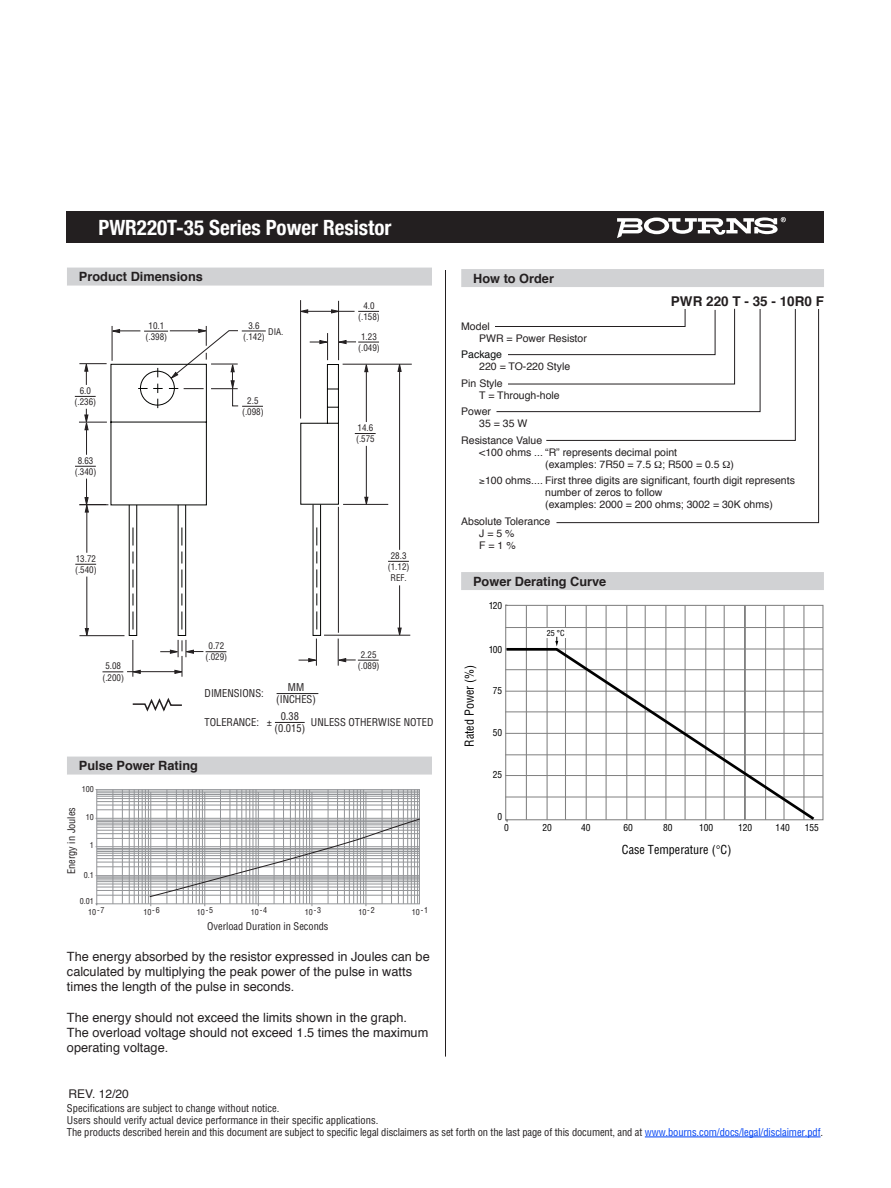
<style>
.page{position:relative;width:891px;height:1188px;background:#fff}
.page>*{position:absolute;margin:0;border:0;box-sizing:border-box;transform-origin:0 0}
.t1{font:700 condensed 21px "Helvetica Neue";color:#fff}
.t2{font:700 13.5px "Helvetica";color:#231f20}
.t3{font:12.75px/15.3px "Helvetica";color:#231f20}
.t4{font:700 12.75px "Helvetica";color:#231f20}
.t5{font:condensed 12.15px "Helvetica";color:#000}
.t6{font:12px "Helvetica";color:#231f20}
.t7{font:condensed 10.5px/12px "Helvetica";color:#231f20;text-align:center}
.t8{font:10.5px/12px "Helvetica";color:#231f20}
.t9{font:10.5px "Helvetica";color:#080b0b}
.t10{font:condensed 10.35px "Helvetica";color:#231f20}
.t11{font:condensed 9.45px "Helvetica";color:#000}
.t12{font:condensed 9px/11.2px "Helvetica";color:#231f20;text-align:center}
.t13{font:condensed 8.1px/10.1px "Helvetica";color:#231f20}
.t14{font:condensed 8.1px "Helvetica";color:#000}
.s1{color:#0042f4}
</style>
<div class="page">
<hr style="left:338px;top:301px;width:1px;height:59px;background:#231f20">
<svg style="left:358px;top:311px;width:21px;height:1px"></svg>
<hr style="left:300px;top:300px;width:1px;height:119px;background:#231f20">
<svg style="left:331px;top:309px;width:9px;height:4px"></svg>
<hr style="left:306px;top:311px;width:49px;height:1px;background:#231f20">
<hr style="left:343px;top:364px;width:69px;height:1px;background:#231f20">
<hr style="left:343px;top:504px;width:45px;height:1px;background:#231f20">
<hr style="left:324px;top:635px;width:86px;height:1px;background:#231f20">
<svg style="left:398px;top:363px;width:4px;height:9px"></svg>
<hr style="left:399px;top:585px;width:1px;height:45px;background:#231f20">
<svg style="left:398px;top:628px;width:4px;height:8px"></svg>
<hr style="left:399px;top:369px;width:1px;height:181px;background:#231f20">
<svg style="left:388px;top:561px;width:21px;height:1px"></svg>
<div style="left:67px;top:212px;width:757px;height:31px;background:#231f20"></div>
<div style="left:67px;top:757px;width:365px;height:18px;background:#d1d2d4"></div>
<svg style="left:95px;top:789px;width:325px;height:117px"></svg>
<div style="left:67px;top:268px;width:365px;height:18px;background:#d1d2d4"></div>
<svg style="left:300px;top:309px;width:8px;height:4px"></svg>
<svg style="left:75px;top:326px;width:304px;height:351px"></svg>
<svg style="left:132px;top:698px;width:50px;height:14px"></svg>
<svg style="left:617px;top:217px;width:169px;height:21px"></svg>
<div style="left:461px;top:269px;width:363px;height:18px;background:#d1d2d4"></div>
<svg style="left:556px;top:309px;width:263px;height:214px"></svg>
<svg style="left:495px;top:308px;width:301px;height:133px"></svg>
<hr style="left:277px;top:693px;width:41px;height:1px;background:#231f20">
<hr style="left:275px;top:722px;width:30px;height:1px;background:#231f20">
<hr style="left:445px;top:270px;width:1px;height:787px;background:#231f20">
<hr style="left:645px;top:1137px;width:176px;height:1px;background:#0042f4">
<div style="left:461px;top:572px;width:363px;height:18px;background:#d1d2d4"></div>
<svg style="left:505px;top:604px;width:319px;height:217px"></svg>
<hr style="left:505px;top:649px;width:318px;height:1px;background:#808080">
<hr style="left:526px;top:605px;width:1px;height:215px;background:#808080">
<hr style="left:505px;top:627px;width:318px;height:1px;background:#808080">
<hr style="left:505px;top:691px;width:318px;height:1px;background:#808080">
<hr style="left:505px;top:669px;width:318px;height:1px;background:#808080">
<hr style="left:505px;top:754px;width:318px;height:1px;background:#808080">
<hr style="left:505px;top:733px;width:318px;height:1px;background:#808080">
<hr style="left:505px;top:797px;width:318px;height:1px;background:#808080">
<hr style="left:505px;top:775px;width:318px;height:1px;background:#808080">
<hr style="left:505px;top:712px;width:318px;height:1px;background:#808080">
<hr style="left:547px;top:605px;width:1px;height:215px;background:#808080">
<hr style="left:565px;top:605px;width:1px;height:215px;background:#808080">
<hr style="left:586px;top:605px;width:1px;height:215px;background:#808080">
<hr style="left:606px;top:605px;width:1px;height:215px;background:#808080">
<hr style="left:626px;top:605px;width:1px;height:215px;background:#808080">
<hr style="left:645px;top:605px;width:1px;height:215px;background:#808080">
<hr style="left:665px;top:605px;width:1px;height:215px;background:#808080">
<hr style="left:685px;top:605px;width:1px;height:215px;background:#808080">
<hr style="left:705px;top:605px;width:1px;height:215px;background:#808080">
<hr style="left:724px;top:605px;width:1px;height:215px;background:#808080">
<hr style="left:765px;top:605px;width:1px;height:215px;background:#808080">
<hr style="left:783px;top:605px;width:2px;height:215px;background:#808080">
<hr style="left:744px;top:605px;width:1px;height:215px;background:#808080">
<hr style="left:803px;top:605px;width:1px;height:215px;background:#808080">
<svg style="left:505px;top:647px;width:312px;height:176px"></svg>
<div style="left:546px;top:628px;width:20px;height:9px;background:#fff"></div>
<svg style="left:555px;top:637px;width:3px;height:9px"></svg>
<svg style="left:655px;top:460px;width:7px;height:8px"></svg>
<svg style="left:723px;top:460px;width:7px;height:8px"></svg>
<h1 class="t1" style="left:98px;top:210px;width:295px">PWR220T-35 Series Power Resistor</h1>
<p class="t4" style="left:79px;top:266px;width:125px">Product Dimensions</p>
<p class="t12" style="left:75px;top:385px;width:23px">6.0 (.236)</p>
<p class="t12" style="left:75px;top:455px;width:23px">8.63 (.340)</p>
<p class="t12" style="left:75px;top:553px;width:23px;text-align:left">13.72 (.540)</p>
<p class="t12" style="left:146px;top:320px;width:23px">10.1 (.398)</p>
<p class="t12" style="left:243px;top:320px;width:23px">3.6 (.142)</p>
<p class="t12" style="left:268px;top:326px;width:17px">DIA.</p>
<p class="t12" style="left:242px;top:395px;width:23px">2.5 (.098)</p>
<p class="t12" style="left:359px;top:299px;width:23px">4.0 (.158)</p>
<p class="t12" style="left:359px;top:330px;width:23px">1.23 (.049)</p>
<p class="t12" style="left:357px;top:421px;width:20px;text-align:left">14.6 (.575</p>
<p class="t12" style="left:389px;top:549px;width:23px">28.3 (1.12)<br>REF.</p>
<p class="t12" style="left:102px;top:660px;width:23px">5.08 (.200)</p>
<p class="t12" style="left:206px;top:640px;width:23px">0.72 (.029)</p>
<p class="t12" style="left:358px;top:648px;width:23px">2.25 (.089)</p>
<p class="t7" style="left:205px;top:687px;width:61px">DIMENSIONS:</p>
<p class="t7" style="left:276px;top:680px;width:41px;line-height:12.6px">MM (INCHES)</p>
<p class="t7" style="left:204px;top:716px;width:69px">TOLERANCE: ±</p>
<p class="t7" style="left:281px;top:710px;width:20px">0.38</p>
<p class="t7" style="left:311px;top:716px;width:124px">UNLESS OTHERWISE NOTED</p>
<p class="t7" style="left:275px;top:722px;width:32px">(0.015)</p>
<p class="t4" style="left:79px;top:755px;width:121px">Pulse Power Rating</p>
<p class="t13" style="left:82px;top:784px;width:14px">100</p>
<p class="t10" style="left:65px;top:874px;width:69px;rotate:-90deg">Energy in Joules</p>
<p class="t13" style="left:86px;top:812px;width:10px">10</p>
<p class="t13" style="left:90px;top:840px;width:6px">1</p>
<p class="t13" style="left:84px;top:870px;width:12px">0.1</p>
<p class="t13" style="left:88px;top:896px;width:18px;text-indent:-9px">0.01<br>10-7</p>
<p class="t13" style="left:143px;top:906px;width:18px">10-6</p>
<p class="t13" style="left:197px;top:906px;width:18px">10-5</p>
<p class="t13" style="left:251px;top:906px;width:18px">10-4</p>
<p class="t13" style="left:305px;top:906px;width:18px">10-3</p>
<p class="t13" style="left:358px;top:906px;width:18px">10-2</p>
<p class="t13" style="left:412px;top:906px;width:18px">10-1</p>
<p class="t3" style="left:67px;top:949px;width:364px">The energy absorbed by the resistor expressed in Joules can be calculated by multiplying the peak power of the pulse in watts times the length of the pulse in seconds.</p>
<p class="t3" style="left:67px;top:1010px;width:363px">The energy should not exceed the limits shown in the graph.<br>The overload voltage should not exceed 1.5 times the maximum operating voltage.</p>
<p class="t10" style="left:207px;top:920px;width:123px">Overload Duration in Seconds</p>
<p class="t6" style="left:68px;top:1085px;width:62px">REV. 12/20</p>
<p class="t4" style="left:473px;top:268px;width:82px">How to Order</p>
<p class="t2" style="left:671px;top:290px;width:155px">PWR 220 T - 35 - 10R0 F</p>
<p class="t8" style="left:479px;top:320px;width:109px;text-indent:-18px">Model<br>PWR = Power Resistor</p>
<p class="t9" style="left:461px;top:346px;width:42px">Package</p>
<p class="t8" style="left:461px;top:359px;width:110px;line-height:16.5px;text-indent:18px">220 = TO-220 Style<br>Pin Style</p>
<p class="t8" style="left:461px;top:387px;width:100px;line-height:16.5px;text-indent:18px">T = Through-hole<br>Power</p>
<p class="t8" style="left:461px;top:416px;width:82px;line-height:16.5px;text-align:center">35 = 35 W<br>Resistance Value</p>
<p class="t8" style="left:545px;top:446px;width:190px;text-indent:-66px">&lt;100 ohms ... “R” represents decimal point<br>(examples: 7R50 = 7.5 ; R500 = 0.5 )</p>
<p class="t8" style="left:545px;top:475px;width:251px;text-indent:-66px">≥100 ohms.... First three digits are significant, fourth digit represents number of zeros to follow<br>(examples: 2000 = 200 ohms; 3002 = 30K ohms)</p>
<p class="t8" style="left:479px;top:515px;width:73px;text-indent:-18px">Absolute Tolerance<br>J = 5 %<br>F = 1 %</p>
<p class="t4" style="left:473px;top:571px;width:135px">Power Derating Curve</p>
<p class="t5" style="left:462px;top:747px;width:84px;rotate:-90deg">Rated Power (%)</p>
<p class="t11" style="left:489px;top:600px;width:15px">120</p>
<p class="t11" style="left:489px;top:643px;width:15px">100</p>
<p class="t11" style="left:493px;top:684px;width:11px">75</p>
<p class="t11" style="left:493px;top:726px;width:11px">50</p>
<p class="t11" style="left:493px;top:769px;width:11px">25</p>
<p class="t11" style="left:498px;top:811px;width:6px">0</p>
<p class="t14" style="left:547px;top:628px;width:19px">25 °C</p>
<p class="t11" style="left:504px;top:822px;width:6px">0</p>
<p class="t11" style="left:542px;top:822px;width:11px">20</p>
<p class="t11" style="left:663px;top:822px;width:11px">80</p>
<p class="t11" style="left:581px;top:822px;width:11px">40</p>
<p class="t11" style="left:623px;top:822px;width:11px">60</p>
<p class="t11" style="left:699px;top:822px;width:16px">100</p>
<p class="t11" style="left:738px;top:822px;width:16px">120</p>
<p class="t11" style="left:776px;top:822px;width:16px">140</p>
<p class="t11" style="left:805px;top:822px;width:16px">155</p>
<p class="t5" style="left:622px;top:842px;width:111px">Case Temperature ( C)</p>
<p class="t7" style="left:67px;top:1102px;width:758px;text-align:left">Specifications are subject to change without notice.<br>Users should verify actual device performance in their specific applications.<br>The products described herein and this document are subject to specific legal disclaimers as set forth on the last page of this document, and at <span class="s1">www.bourns.com/docs/legal/disclaimer.pdf</span>.</p>
</div>
